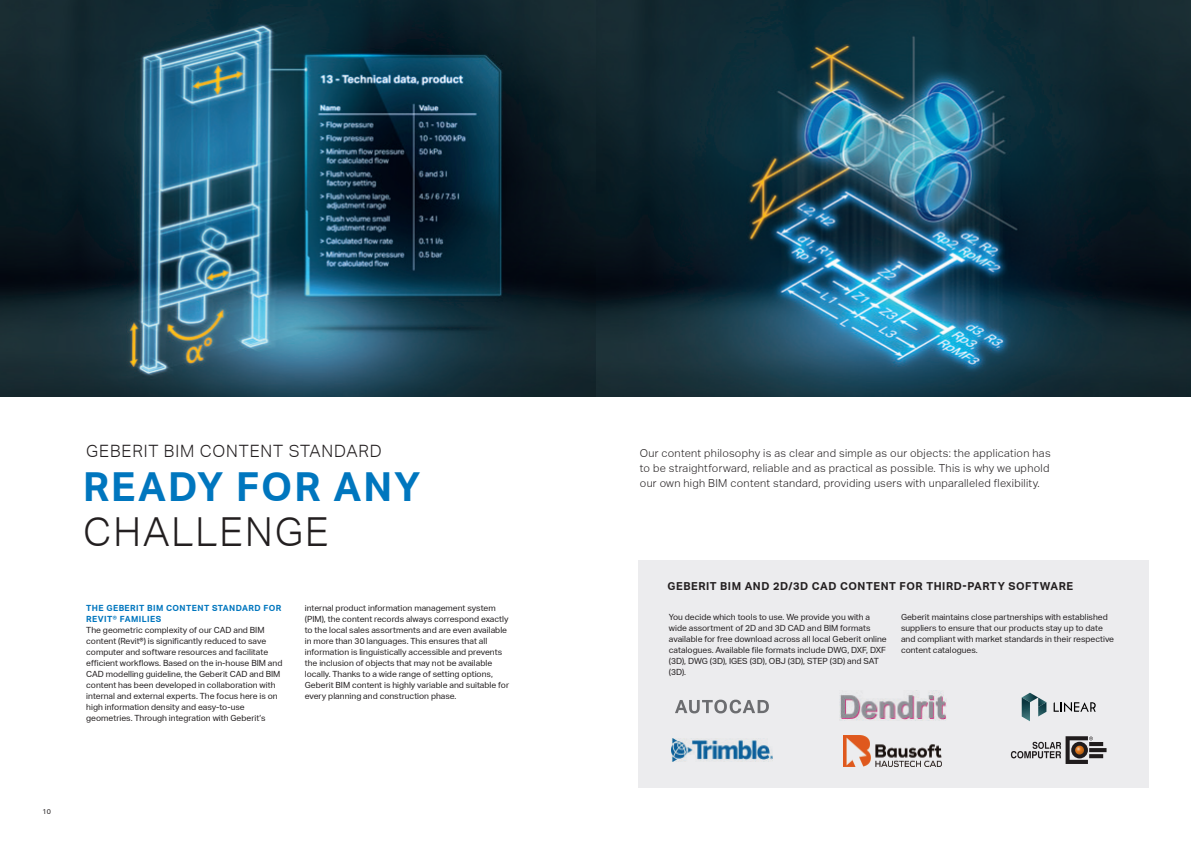
<style>
.page{position:relative;width:1191px;height:842px;background:#fff}
.page>*{position:absolute;margin:0;border:0;box-sizing:border-box;transform-origin:0 0}
.t1{font:700 40px "Aktiv Grotesk Geberit";letter-spacing:.05em;color:#0076be}
.t2{font:300 40px "Aktiv Grotesk Geberit";letter-spacing:.05em;color:#231f20}
.t3{font:300 17px "Aktiv Grotesk Geberit";letter-spacing:.05em;color:#231f20}
.t4{font:300 11px/15px "Aktiv Grotesk Geberit";letter-spacing:.025em;color:#231f20;text-align:justify}
.t5{font:700 11px "Aktiv Grotesk Geberit";letter-spacing:.05em;color:#231f20}
.t6{font:8.5px/11px "Aktiv Grotesk Geberit";color:#231f20}
.t7{font:700 8.5px/11px "Aktiv Grotesk Geberit";letter-spacing:.05em;color:#0076be}
.t8{font:7px "Aktiv Grotesk Geberit";color:#231f20}
</style>
<div class="page">
<img style="left:0;top:0;width:1191px;height:396px">
<div style="left:638px;top:560px;width:510px;height:227px;background:#ececee"></div>
<img style="left:839px;top:690px;width:107px;height:30px">
<svg style="left:1021px;top:693px;width:25px;height:28px"></svg>
<svg style="left:1053px;top:702px;width:42px;height:10px"></svg>
<img style="left:671px;top:739px;width:101px;height:22px">
<img style="left:843px;top:735px;width:99px;height:31px">
<svg style="left:1011px;top:736px;width:95px;height:28px"></svg>
<svg style="left:675px;top:700px;width:94px;height:13px"></svg>
<p class="t8" style="left:43px;top:807px;width:10px">10</p>
<h2 class="t3" style="left:86px;top:442px;width:297px">GEBERIT BIM CONTENT STANDARD</h2>
<p class="t4" style="left:640px;top:446px;width:412px">Our content philosophy is as clear and simple as our objects: the application has to be straightforward, reliable and as practical as possible. This is why we uphold our own high BIM content standard, providing users with unparalleled flexibility.</p>
<h1 class="t1" style="left:83px;top:464px;width:339px">READY FOR ANY</h1>
<h1 class="t2" style="left:83px;top:509px;width:247px">CHALLENGE</h1>
<p class="t7" style="left:86px;top:603px;width:196px">THE GEBERIT BIM CONTENT STANDARD FOR<br>REVIT® FAMILIES</p>
<p class="t6" style="left:86px;top:625px;width:198px">The geometric complexity of our CAD and BIM content (Revit®) is significantly reduced to save computer and software resources and facilitate efficient workflows. Based on the in-house BIM and CAD modelling guideline, the Geberit CAD and BIM content has been developed in collaboration with internal and external experts. The focus here is on high information density and easy-to-use geometries. Through integration with Geberit’s</p>
<p class="t6" style="left:305px;top:603px;width:206px">internal product information management system (PIM), the content records always correspond exactly to the local sales assortments and are even available in more than 30 languages. This ensures that all information is linguistically accessible and prevents the inclusion of objects that may not be available locally. Thanks to a wide range of setting options, Geberit BIM content is highly variable and suitable for every planning and construction phase.</p>
<p class="t5" style="left:667px;top:580px;width:407px">GEBERIT BIM AND 2D/3D CAD CONTENT FOR THIRD-PARTY SOFTWARE</p>
<p class="t6" style="left:669px;top:611px;width:219px">You decide which tools to use. We provide you with a wide assortment of 2D and 3D CAD and BIM formats available for free download across all local Geberit online catalogues. Available file formats include DWG, DXF, DXF (3D), DWG (3D), IGES (3D), OBJ (3D), STEP (3D) and SAT (3D).</p>
<p class="t6" style="left:901px;top:611px;width:215px">Geberit maintains close partnerships with established suppliers to ensure that our products stay up to date and compliant with market standards in their respective content catalogues.</p>
</div>
